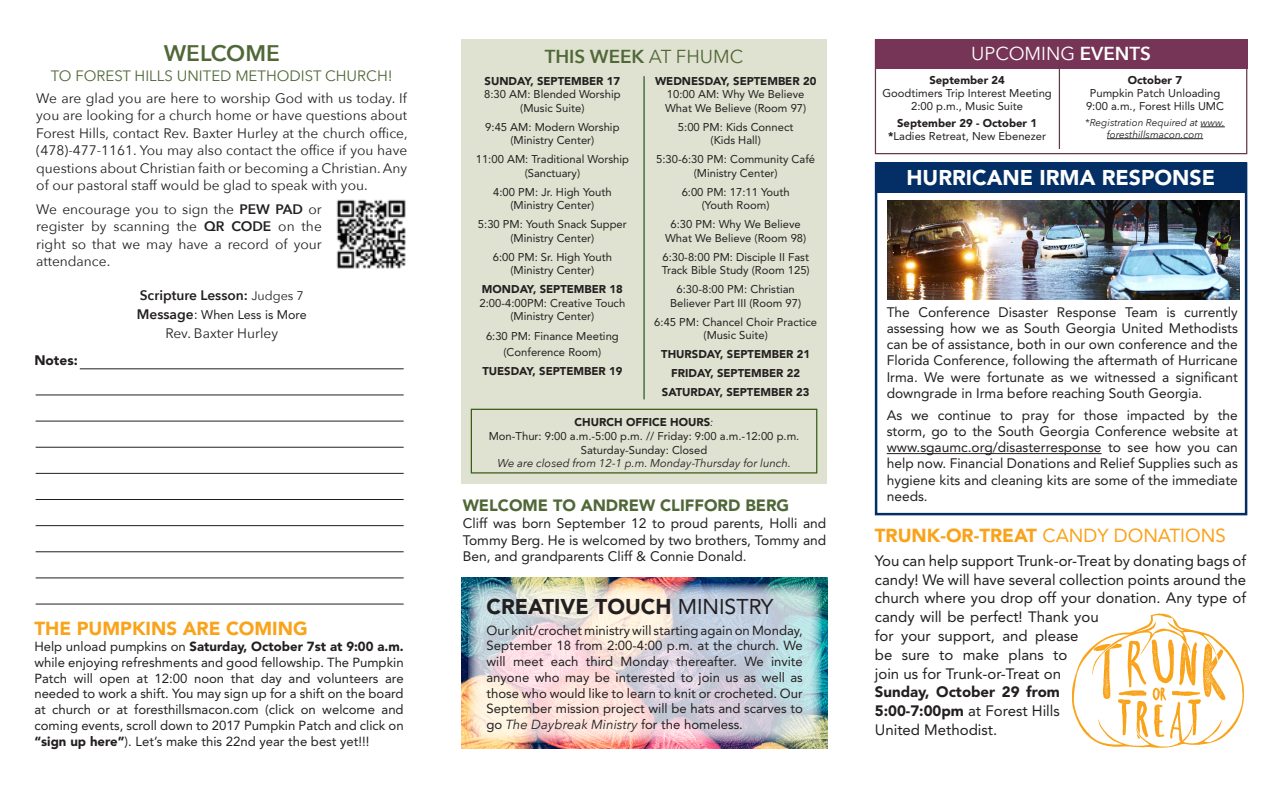
<style>
.page{position:relative;width:1283px;height:788px;background:#fff}
.page>*{position:absolute;margin:0;border:0;box-sizing:border-box;transform-origin:0 0}
.t1{font:600 22.5px "Avenir Next";color:#506838}
.t2{font:900 21.25px "Avenir LT Std";color:#fff}
.t3{font:900 21.25px "Avenir LT Std";color:#231f20}
.t4{font:900 18.75px "Avenir LT Std";color:#f9a31b}
.t5{font:600 18.75px "Avenir Next";color:#506838}
.t6{font:18.75px "Avenir Next";color:#fff}
.t7{font:900 16.25px "Avenir LT Std";color:#506838}
.t8{font:15px/18.8px "Avenir LT Std";color:#231f20}
.t9{font:15px "Avenir Next";color:#506838}
.t10{font:13.75px/16.2px "Avenir LT Std";color:#231f20;text-align:justify}
.t11{font:13.75px/17.5px "Avenir Next";color:#231f20;text-align:justify}
.t12{font:600 13.75px "Avenir Next";color:#231f20}
.t13{font:900 13.75px "Avenir LT Std";color:#231f20}
.t14{font:13.12px/15.8px "Avenir LT Std";color:#231f20;text-align:justify}
.t15{font:12.5px "Avenir LT Std";color:#231f20}
.t16{font:11.25px/13.5px "Avenir LT Std";color:#231f20;text-align:center}
.t17{font:900 11.25px "Avenir LT Std";color:#231f20}
.t18{font:italic 11.25px "Avenir Next";color:#231f20}
.t19{font:italic 10px/11.9px "Avenir Next";color:#231f20;text-align:center}
.s1{font-weight:600}
.s2{font-weight:400;font-size:12.5px}
.s3{font-family:"Avenir Next";font-weight:600;font-size:13.75px}
.s4{font-family:"Avenir Next";font-size:13.75px}
.s5{font-weight:900}
.s6{font-weight:400}
.s7{font-family:"Avenir Next";font-weight:400;font-style:italic}
.s8{font-family:"Avenir Next";font-style:italic}
</style>
<div class="page">
<img style="left:336px;top:199px;width:70px;height:70px">
<div style="left:461px;top:39px;width:366px;height:445px;background:#dfe2d0"></div>
<div style="left:874px;top:39px;width:373px;height:115px;border:1px solid #643a48"></div>
<div style="left:874px;top:39px;width:373px;height:30px;background:#763556"></div>
<svg style="left:1200px;top:127px;width:24px;height:1px"></svg>
<hr style="left:1106px;top:138px;width:97px;height:1px;background:#231f20">
<hr style="left:1058px;top:63px;width:2px;height:86px;background:#643a48">
<div style="left:471px;top:408px;width:346px;height:65px;border:1px solid #395c16"></div>
<hr style="left:643px;top:76px;width:1px;height:323px;background:#2f5a1f">
<hr style="left:80px;top:368px;width:323px;height:1px;background:#231f20">
<hr style="left:36px;top:394px;width:367px;height:1px;background:#231f20">
<hr style="left:36px;top:525px;width:367px;height:1px;background:#231f20">
<hr style="left:36px;top:551px;width:367px;height:1px;background:#231f20">
<hr style="left:36px;top:577px;width:367px;height:1px;background:#231f20">
<hr style="left:36px;top:603px;width:367px;height:1px;background:#231f20">
<hr style="left:36px;top:421px;width:367px;height:1px;background:#231f20">
<hr style="left:36px;top:447px;width:367px;height:1px;background:#231f20">
<hr style="left:36px;top:473px;width:367px;height:1px;background:#231f20">
<hr style="left:36px;top:499px;width:367px;height:1px;background:#231f20">
<div style="left:874px;top:162px;width:373px;height:353px;border:2px solid #032f66"></div>
<div style="left:874px;top:162px;width:372px;height:31px;background:#032f66"></div>
<hr style="left:886px;top:453px;width:215px;height:1px;background:#231f20">
<img style="left:888px;top:200px;width:351px;height:99px">
<img style="left:462px;top:577px;width:365px;height:171px">
<img style="left:468px;top:583px;width:353px;height:160px">
<img style="left:1072px;top:613px;width:172px;height:135px">
<p class="t1" style="left:164px;top:34px;width:118px">WELCOME</p>
<p class="t9" style="left:51px;top:63px;width:343px">TO FOREST HILLS UNITED METHODIST CHURCH!</p>
<p class="t11" style="left:36px;top:89px;width:373px">We are glad you are here to worship God with us today. If you are looking for a church home or have questions about Forest Hills, contact Rev. Baxter Hurley at the church office, (478)-477-1161. You may also contact the office if you have questions about Christian faith or becoming a Christian. Any of our pastoral staff would be glad to speak with you.</p>
<p class="t11" style="left:36px;top:199px;width:287px">We encourage you to sign the <span class="s1">PEW PAD</span> or register by scanning the <span class="s1">QR CODE</span> on the right so that we may have a record of your attendance.</p>
<p class="t13" style="left:34px;top:352px;width:45px">Notes:</p>
<p class="t12" style="left:140px;top:283px;width:165px">Scripture Lesson: <span class="s2">Judges 7</span></p>
<p class="t15" style="left:137px;top:307px;width:171px"><span class="s3">Message</span><span class="s4">:</span> When Less is More</p>
<p class="t11" style="left:165px;top:323px;width:114px">Rev. Baxter Hurley</p>
<p class="t4" style="left:34px;top:617px;width:275px">THE PUMPKINS ARE COMING</p>
<p class="t14" style="left:34px;top:638px;width:371px">Help unload pumpkins on <span class="s5">Saturday, October 7st at 9:00 a.m. </span>while enjoying refreshments and good fellowship. The Pumpkin Patch will open at 12:00 noon that day and volunteers are needed to work a shift. You may sign up for a shift on the board at church or at foresthillsmacon.com (click on welcome and coming events, scroll down to 2017 Pumpkin Patch and click on <span class="s5">“sign up here”</span>). Let’s make this 22nd year the best yet!!!</p>
<p class="t6" style="left:971px;top:38px;width:181px">UPCOMING <span class="s1">EVENTS</span></p>
<p class="t5" style="left:545px;top:41px;width:200px">THIS WEEK <span class="s6">AT FHUMC</span></p>
<p class="t16" style="left:484px;top:74px;width:138px"><span class="s5">SUNDAY, SEPTEMBER 17<br></span>8:30 AM: Blended Worship (Music Suite)</p>
<p class="t16" style="left:485px;top:120px;width:136px">9:45 AM: Modern Worship (Ministry Center)</p>
<p class="t16" style="left:476px;top:153px;width:155px">11:00 AM: Traditional Worship (Sanctuary)</p>
<p class="t16" style="left:493px;top:185px;width:120px">4:00 PM: Jr. High Youth (Ministry Center)</p>
<p class="t16" style="left:478px;top:218px;width:150px">5:30 PM: Youth Snack Supper (Ministry Center)</p>
<p class="t16" style="left:493px;top:250px;width:121px">6:00 PM: Sr. High Youth (Ministry Center)</p>
<p class="t16" style="left:479px;top:283px;width:147px"><span class="s5">MONDAY, SEPTEMBER 18<br></span>2:00-4:00PM: Creative Touch (Ministry Center)</p>
<p class="t16" style="left:486px;top:329px;width:134px;line-height:15.6px">6:30 PM: Finance Meeting (Conference Room)</p>
<p class="t17" style="left:482px;top:364px;width:141px">TUESDAY, SEPTEMBER 19</p>
<p class="t16" style="left:882px;top:74px;width:171px;line-height:12.8px"><span class="s5">September 24<br></span>Goodtimers Trip Interest Meeting<br>2:00 p.m., Music Suite</p>
<p class="t16" style="left:888px;top:117px;width:159px;line-height:12.8px"><span class="s5">September 29 - October 1 *</span>Ladies Retreat, New Ebenezer</p>
<p class="t16" style="left:1086px;top:74px;width:139px;line-height:12.8px"><span class="s5">October 7<br></span>Pumpkin Patch Unloading<br>9:00 a.m., Forest Hills UMC</p>
<p class="t19" style="left:1085px;top:116px;width:141px">*Registration Required at www. foresthillsmacon.com</p>
<p class="t16" style="left:655px;top:74px;width:163px"><span class="s5">WEDNESDAY, SEPTEMBER 20<br></span>10:00 AM: Why We Believe<br>What We Believe (Room 97)</p>
<p class="t16" style="left:678px;top:120px;width:117px">5:00 PM: Kids Connect (Kids Hall)</p>
<p class="t16" style="left:656px;top:153px;width:160px">5:30-6:30 PM: Community Café (Ministry Center)</p>
<p class="t16" style="left:681px;top:185px;width:110px">6:00 PM: 17:11 Youth (Youth Room)</p>
<p class="t16" style="left:665px;top:218px;width:143px">6:30 PM: Why We Believe<br>What We Believe (Room 98)</p>
<p class="t16" style="left:661px;top:250px;width:150px;text-align:left">6:30-8:00 PM: Disciple II Fast<br>Track Bible Study (Room 125)</p>
<p class="t16" style="left:670px;top:283px;width:132px">6:30-8:00 PM: Christian<br>Believer Part III (Room 97)</p>
<p class="t16" style="left:654px;top:315px;width:164px">6:45 PM: Chancel Choir Practice (Music Suite)</p>
<p class="t17" style="left:661px;top:347px;width:150px">THURSDAY, SEPTEMBER 21</p>
<p class="t17" style="left:671px;top:366px;width:130px">FRIDAY, SEPTEMBER 22</p>
<p class="t17" style="left:662px;top:385px;width:149px">SATURDAY, SEPTEMBER 23</p>
<p class="t2" style="left:906px;top:165px;width:310px">HURRICANE IRMA RESPONSE</p>
<p class="t10" style="left:886px;top:304px;width:353px">The Conference Disaster Response Team is currently assessing how we as South Georgia United Methodists can be of assistance, both in our own conference and the Florida Conference, following the aftermath of Hurricane Irma. We were fortunate as we witnessed a significant downgrade in Irma before reaching South Georgia.</p>
<p class="t10" style="left:886px;top:407px;width:353px">As we continue to pray for those impacted by the storm, go to the South Georgia Conference website at www.sgaumc.org/disasterresponse to see how you can help now. Financial Donations and Relief Supplies such as hygiene kits and cleaning kits are some of the immediate needs.</p>
<p class="t17" style="left:574px;top:415px;width:140px">CHURCH OFFICE HOURS<span class="s7">:</span></p>
<p class="t16" style="left:489px;top:429px;width:312px">Mon-Thur: 9:00 a.m.-5:00 p.m. // Friday: 9:00 a.m.-12:00 p.m.</p>
<p class="t16" style="left:581px;top:443px;width:128px">Saturday-Sunday: Closed</p>
<p class="t18" style="left:497px;top:454px;width:295px">We are closed from 12-1 p.m. Monday-Thursday for lunch.</p>
<p class="t7" style="left:463px;top:496px;width:328px">WELCOME TO ANDREW CLIFFORD BERG</p>
<p class="t10" style="left:463px;top:515px;width:365px">Cliff was born September 12 to proud parents, Holli and Tommy Berg. He is welcomed by two brothers, Tommy and Ben, and grandparents Cliff &amp; Connie Donald.</p>
<p class="t4" style="left:874px;top:523px;width:352px">TRUNK-OR-TREAT <span class="s6">CANDY DONATIONS</span></p>
<p class="t8" style="left:874px;top:551px;width:373px">You can help support Trunk-or-Treat by donating bags of candy! We will have several collection points around the church where you drop off your donation. Any type of candy will be perfect! Thank you<br>for your support, and please<br>be sure to make plans to<br>join us for Trunk-or-Treat on<br><span class="s5">Sunday, October 29 from<br>5:00-7:00pm</span> at Forest Hills<br>United Methodist.</p>
<p class="t3" style="left:486px;top:594px;width:288px">CREATIVE TOUCH <span class="s6">MINISTRY</span></p>
<p class="t14" style="left:486px;top:622px;width:318px">Our knit/crochet ministry will starting again on Monday, September 18 from 2:00-4:00 p.m. at the church. We will meet each third Monday thereafter. We invite anyone who may be interested to join us as well as those who would like to learn to knit or crocheted. Our September mission project will be hats and scarves to go <span class="s8">The Daybreak Ministry</span> for the homeless.</p>
</div>
